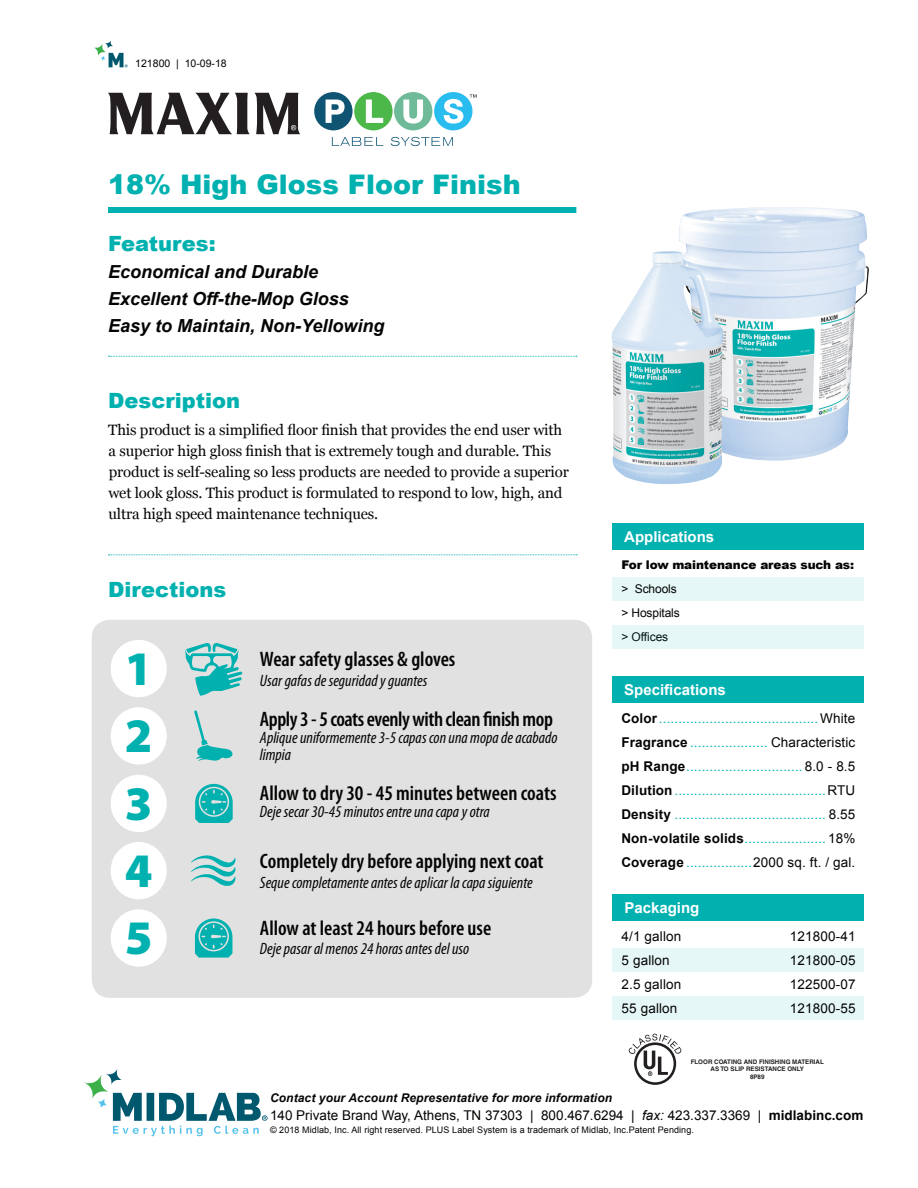
<style>
.page{position:relative;width:918px;height:1188px;background:#fff}
.page>*{position:absolute;margin:0;border:0;box-sizing:border-box;transform-origin:0 0}
.t1{font:900 48.45px/67.2px "Myriad Pro";color:#00b1b0;text-align:justify}
.t2{font:900 27px "Arial";color:#00b1b0}
.t3{font:600 condensed 21px "Myriad Pro";color:#040503}
.t4{font:600 condensed 21px "Myriad Pro";letter-spacing:-.02em;color:#040503}
.t5{font:900 21px "Arial";color:#00b1b0}
.t6{font:italic 700 18px/27px "Arial";color:#040503}
.t7{font:italic condensed 16.5px/17.2px "Myriad Pro";color:#040503}
.t8{font:15px/21px "Georgia";letter-spacing:-.01em;color:#040503}
.t9{font:700 15px "Arial";color:#fff}
.t10{font:13.5px/24px "Arial";letter-spacing:.01em;color:#00b1b0;text-align:justify}
.t11{font:13.5px "Arial";letter-spacing:.01em;color:#040503}
.t12{font:italic 700 12px "Arial";letter-spacing:.01em;color:#040503}
.t13{font:900 12px "Arial";letter-spacing:-.01em;color:#040503}
.t14{font:12px/24px "Arial";letter-spacing:-.01em;color:#040503}
.t15{font:10.5px "Arial";color:#040503}
.t16{font:9px "Arial";letter-spacing:.01em;color:#040503}
.t17{font:700 6.3px/7.5px "Helvetica";color:#231f20;text-align:center}
.s1{font-weight:700;color:#040503}
.s2{color:#040503}
.s3{font-style:italic}
.s4{font-weight:700}
</style>
<div class="page">
<svg style="left:113px;top:1093px;width:155px;height:43px"></svg>
<svg style="left:84px;top:1074px;width:25px;height:25px"></svg>
<svg style="left:106px;top:1068px;width:16px;height:17px"></svg>
<svg style="left:97px;top:1098px;width:11px;height:10px"></svg>
<div style="left:612px;top:996px;width:252px;height:24px;background:#e6f7f7"></div>
<svg style="left:94px;top:43px;width:12px;height:13px"></svg>
<svg style="left:105px;top:40px;width:8px;height:9px"></svg>
<svg style="left:100px;top:53px;width:28px;height:14px"></svg>
<div style="left:612px;top:577px;width:252px;height:24px;background:#e6f7f7"></div>
<div style="left:612px;top:524px;width:252px;height:26px;background:#00b1b0"></div>
<div style="left:612px;top:676px;width:252px;height:27px;background:#00b1b0"></div>
<div style="left:612px;top:948px;width:252px;height:24px;background:#e6f7f7"></div>
<div style="left:612px;top:894px;width:252px;height:27px;background:#00b1b0"></div>
<div style="left:612px;top:625px;width:252px;height:24px;background:#e6f7f7"></div>
<div style="left:92px;top:620px;width:500px;height:378px;background:#e1e1e1;border-radius:18px"></div>
<svg style="left:108px;top:554px;width:469px;height:1px"></svg>
<svg style="left:185px;top:643px;width:57px;height:53px"></svg>
<div style="left:111px;top:640px;width:56px;height:57px;background:#fff;border-radius:50%"></div>
<div style="left:111px;top:707px;width:56px;height:58px;background:#fff;border-radius:50%"></div>
<div style="left:111px;top:775px;width:56px;height:57px;background:#fff;border-radius:50%"></div>
<div style="left:111px;top:842px;width:56px;height:57px;background:#fff;border-radius:50%"></div>
<div style="left:111px;top:909px;width:56px;height:58px;background:#fff;border-radius:50%"></div>
<svg style="left:108px;top:93px;width:192px;height:41px"></svg>
<div style="left:314px;top:92px;width:39px;height:38px;background:#105473;border-radius:50%"></div>
<div style="left:354px;top:92px;width:39px;height:38px;background:#4cb849;border-radius:50%"></div>
<div style="left:394px;top:92px;width:38px;height:38px;background:#6fba98;border-radius:50%"></div>
<div style="left:434px;top:92px;width:39px;height:38px;background:#29bdef;border-radius:50%"></div>
<svg style="left:326px;top:100px;width:19px;height:23px"></svg>
<svg style="left:366px;top:100px;width:17px;height:23px"></svg>
<svg style="left:403px;top:100px;width:20px;height:24px"></svg>
<svg style="left:444px;top:99px;width:19px;height:25px"></svg>
<svg style="left:332px;top:137px;width:51px;height:9px"></svg>
<svg style="left:391px;top:137px;width:62px;height:9px"></svg>
<svg style="left:470px;top:94px;width:7px;height:4px"></svg>
<div style="left:108px;top:207px;width:468px;height:6px;background:#00b1b0"></div>
<svg style="left:108px;top:356px;width:469px;height:1px"></svg>
<svg style="left:195px;top:784px;width:38px;height:39px"></svg>
<svg style="left:191px;top:855px;width:45px;height:31px"></svg>
<svg style="left:194px;top:710px;width:39px;height:51px"></svg>
<img style="left:679px;top:207px;width:190px;height:254px">
<img style="left:612px;top:251px;width:112px;height:233px">
<svg style="left:195px;top:919px;width:37px;height:39px"></svg>
<svg style="left:634px;top:1042px;width:42px;height:43px"></svg>
<div style="left:637px;top:1045px;width:37px;height:37px;background:#fff;border-radius:50%"></div>
<svg style="left:629px;top:1034px;width:53px;height:42px"></svg>
<p class="t15" style="left:135px;top:57px;width:93px">121800 | 10-09-18</p>
<h2 class="t2" style="left:108px;top:164px;width:414px">18% High Gloss Floor Finish</h2>
<h3 class="t5" style="left:108px;top:228px;width:109px">Features:</h3>
<h3 class="t6" style="left:108px;top:259px;width:278px">Economical and Durable<br>Excellent Off-the-Mop Gloss<br>Easy to Maintain, Non-Yellowing</h3>
<h3 class="t5" style="left:108px;top:385px;width:133px">Description</h3>
<p class="t8" style="left:108px;top:420px;width:462px">This product is a simplified floor finish that provides the end user with a superior high gloss finish that is extremely tough and durable. This product is self-sealing so less products are needed to provide a superior wet look gloss. This product is formulated to respond to low, high, and ultra high speed maintenance techniques.</p>
<h3 class="t5" style="left:108px;top:574px;width:120px">Directions</h3>
<h1 class="t1" style="left:125px;top:636px;width:29px">1<br>2<br>3<br>4<br>5</h1>
<h3 class="t3" style="left:260px;top:648px;width:197px">Wear safety glasses &amp; gloves</h3>
<p class="t7" style="left:260px;top:672px;width:169px">Usar gafas de seguridad y guantes</p>
<h3 class="t4" style="left:260px;top:707px;width:294px">Apply 3 - 5 coats evenly with clean finish mop</h3>
<p class="t7" style="left:260px;top:729px;width:299px">Aplique uniformemente 3-5 capas con una mopa de acabado limpia</p>
<h3 class="t3" style="left:260px;top:781px;width:298px">Allow to dry 30 - 45 minutes between coats</h3>
<p class="t7" style="left:260px;top:803px;width:231px">Deje secar 30-45 minutos entre una capa y otra</p>
<h3 class="t3" style="left:260px;top:850px;width:285px">Completely dry before applying next coat</h3>
<p class="t7" style="left:260px;top:874px;width:274px">Seque completamente antes de aplicar la capa siguiente</p>
<h3 class="t3" style="left:260px;top:916px;width:233px">Allow at least 24 hours before use</h3>
<p class="t7" style="left:260px;top:940px;width:211px">Deje pasar al menos 24 horas antes del uso</p>
<p class="t9" style="left:624px;top:527px;width:92px">Applications</p>
<p class="t13" style="left:621px;top:556px;width:234px">For low maintenance areas such as:</p>
<p class="t14" style="left:621px;top:577px;width:60px">&gt; Schools &gt; Hospitals &gt; Offices</p>
<p class="t9" style="left:624px;top:679px;width:103px">Specifications</p>
<p class="t10" style="left:621px;top:706px;width:236px"><span class="s1">Color</span>.........................................<span class="s2">White </span><span class="s1">Fragrance</span> .................... <span class="s2">Characteristic </span><span class="s1">pH Range</span>.............................. <span class="s2">8.0 - 8.5<br></span><span class="s1">Dilution</span>.......................................<span class="s2">RTU </span><span class="s1">Density</span> ....................................... <span class="s2">8.55<br></span><span class="s1">Non-volatile solids</span>..................... <span class="s2">18% </span><span class="s1">Coverage</span> .................<span class="s2">2000 sq. ft. / gal.</span></p>
<p class="t9" style="left:624px;top:898px;width:77px">Packaging</p>
<p class="t11" style="left:622px;top:928px;width:61px">4/1 gallon</p>
<p class="t11" style="left:790px;top:928px;width:67px">121800-41</p>
<p class="t11" style="left:622px;top:952px;width:50px">5 gallon</p>
<p class="t11" style="left:790px;top:952px;width:67px">121800-05</p>
<p class="t11" style="left:622px;top:976px;width:61px">2.5 gallon</p>
<p class="t11" style="left:790px;top:976px;width:67px">122500-07</p>
<p class="t11" style="left:622px;top:1000px;width:57px">55 gallon</p>
<p class="t11" style="left:790px;top:1000px;width:67px">121800-55</p>
<p class="t17" style="left:691px;top:1058px;width:135px">FLOOR COATING AND FINISHING MATERIAL<br>AS TO SLIP RESISTANCE ONLY<br>8P89</p>
<p class="t12" style="left:270px;top:1090px;width:344px">Contact your Account Representative for more information</p>
<p class="t11" style="left:270px;top:1106px;width:595px">140 Private Brand Way, Athens, TN 37303 | 800.467.6294 | <span class="s3">fax:</span> 423.337.3369 | <span class="s4">midlabinc.com</span></p>
<p class="t16" style="left:270px;top:1124px;width:425px">© 2018 Midlab, Inc. All right reserved. PLUS Label System is a trademark of Midlab, Inc.Patent Pending.</p>
</div>
